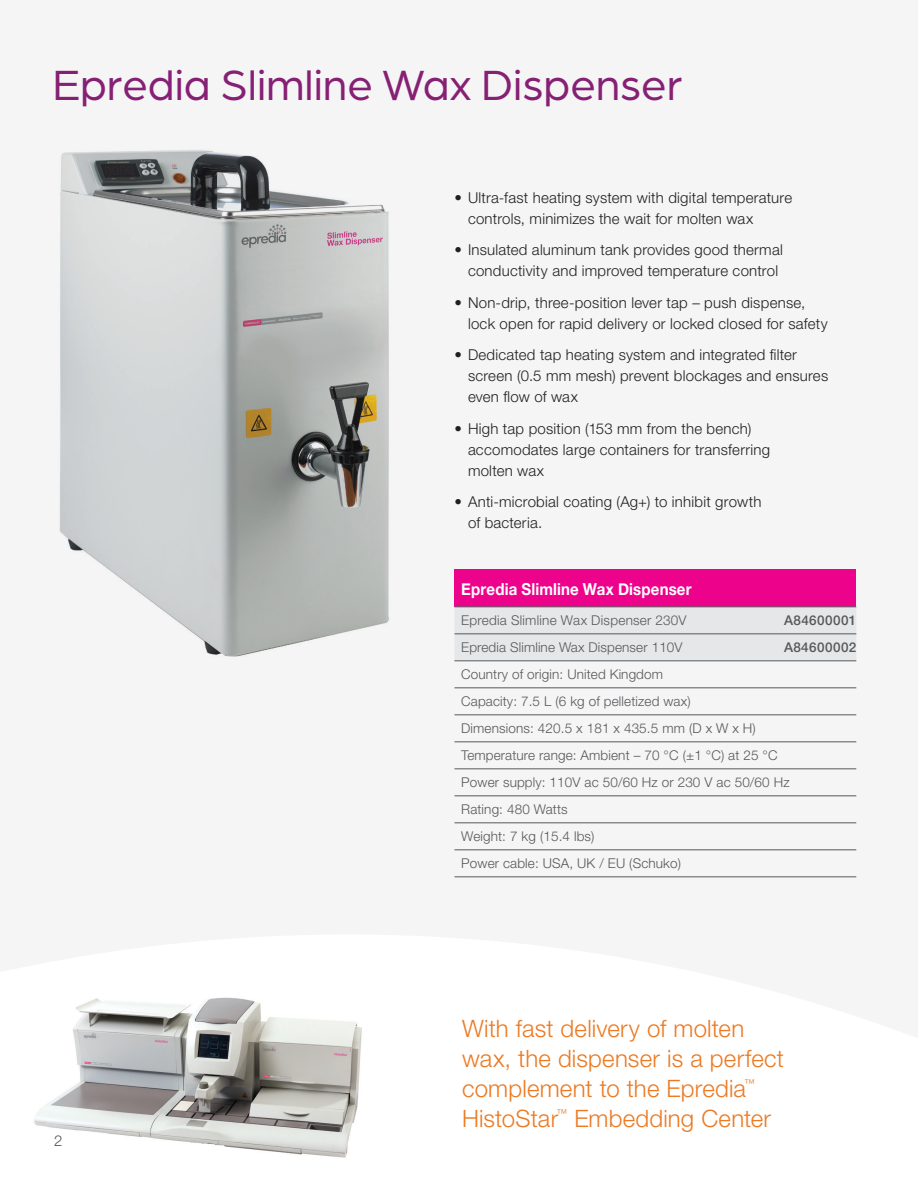
<style>
.page{position:relative;width:918px;height:1188px;background:#f5f5f6}
.page>*{position:absolute;margin:0;border:0;box-sizing:border-box;transform-origin:0 0}
.t1{font:45px "Arboria";color:#862074}
.t2{font:300 24px/30px "Helvetica Neue LT Std";letter-spacing:.005em;color:#ec7a23}
.t3{font:700 16.5px "Helvetica Neue";letter-spacing:.01em;color:#fff;scale:.91 1}
.t4{font:300 15px/21px "Helvetica Neue LT Std";letter-spacing:.015em;color:#231f20}
.t5{font:300 15px "Helvetica Neue LT Std";color:#57585a}
.t6{font:300 13.5px/27px "Helvetica Neue LT Std";letter-spacing:.01em;color:#57585a}
.t7{font:500 13.5px "Helvetica Neue LT Std";letter-spacing:.03em;color:#57585a}
.t8{font:300 10.8px "Helvetica Neue LT Std";color:#ec7a23}
</style>
<div class="page">
<img style="left:34px;top:998px;width:328px;height:160px">
<img style="left:59px;top:150px;width:330px;height:507px">
<div style="left:454px;top:569px;width:402px;height:38px;background:#ed028c"></div>
<div style="left:454px;top:608px;width:402px;height:53px;background:#e6e7e9"></div>
<hr style="left:454px;top:607px;width:282px;height:1px;background:#57585a">
<hr style="left:736px;top:607px;width:120px;height:1px;background:#57585a">
<hr style="left:454px;top:634px;width:282px;height:1px;background:#57585a">
<hr style="left:736px;top:634px;width:120px;height:1px;background:#57585a">
<hr style="left:454px;top:661px;width:282px;height:1px;background:#57585a">
<hr style="left:736px;top:661px;width:120px;height:1px;background:#57585a">
<hr style="left:454px;top:688px;width:282px;height:1px;background:#57585a">
<hr style="left:736px;top:688px;width:120px;height:1px;background:#57585a">
<hr style="left:454px;top:715px;width:282px;height:1px;background:#57585a">
<hr style="left:736px;top:715px;width:120px;height:1px;background:#57585a">
<hr style="left:454px;top:742px;width:282px;height:1px;background:#57585a">
<hr style="left:736px;top:742px;width:120px;height:1px;background:#57585a">
<hr style="left:454px;top:769px;width:282px;height:1px;background:#57585a">
<hr style="left:736px;top:769px;width:120px;height:1px;background:#57585a">
<hr style="left:454px;top:796px;width:282px;height:1px;background:#57585a">
<hr style="left:736px;top:796px;width:120px;height:1px;background:#57585a">
<hr style="left:454px;top:823px;width:282px;height:1px;background:#57585a">
<hr style="left:736px;top:823px;width:120px;height:1px;background:#57585a">
<hr style="left:454px;top:850px;width:282px;height:1px;background:#57585a">
<hr style="left:736px;top:850px;width:120px;height:1px;background:#57585a">
<hr style="left:454px;top:877px;width:282px;height:1px;background:#57585a">
<hr style="left:736px;top:877px;width:120px;height:1px;background:#57585a">
<h1 class="t1" style="left:52px;top:55px;width:632px">Epredia Slimline Wax Dispenser</h1>
<p class="t4" style="left:468px;top:187px;width:326px;text-indent:-14px">• Ultra-fast heating system with digital temperature controls, minimizes the wait for molten wax</p>
<p class="t4" style="left:454px;top:239px;width:330px;text-align:center">• Insulated aluminum tank provides good thermal conductivity and improved temperature control</p>
<p class="t4" style="left:468px;top:292px;width:361px;text-indent:-14px">• Non-drip, three-position lever tap – push dispense, lock open for rapid delivery or locked closed for safety</p>
<p class="t4" style="left:468px;top:344px;width:362px;text-indent:-14px">• Dedicated tap heating system and integrated filter screen (0.5 mm mesh) prevent blockages and ensures even flow of wax</p>
<p class="t4" style="left:468px;top:418px;width:304px;text-indent:-14px">• High tap position (153 mm from the bench) accomodates large containers for transferring molten wax</p>
<p class="t4" style="left:468px;top:491px;width:295px;text-indent:-14px">• Anti-microbial coating (Ag+) to inhibit growth of bacteria.</p>
<p class="t3" style="left:461px;top:576px;width:255px">Epredia Slimline Wax Dispenser</p>
<p class="t6" style="left:461px;top:607px;width:227px">Epredia Slimline Wax Dispenser 230V</p>
<p class="t7" style="left:784px;top:612px;width:74px">A84600001</p>
<p class="t6" style="left:461px;top:634px;width:223px">Epredia Slimline Wax Dispenser 110V</p>
<p class="t7" style="left:784px;top:639px;width:74px">A84600002</p>
<p class="t6" style="left:461px;top:661px;width:330px">Country of origin: United Kingdom<br>Capacity: 7.5 L (6 kg of pelletized wax)<br>Dimensions: 420.5 x 181 x 435.5 mm (D x W x H)<br>Temperature range: Ambient – 70 °C (±1 °C) at 25 °C Power supply: 110V ac 50/60 Hz or 230 V ac 50/60 Hz Rating: 480 Watts<br>Weight: 7 kg (15.4 lbs)<br>Power cable: USA, UK / EU (Schuko)</p>
<h2 class="t2" style="left:462px;top:1013px;width:323px">With fast delivery of molten wax, the dispenser is a perfect complement to the Epredia</h2>
<p class="t8" style="left:744px;top:1077px;width:12px">™</p>
<p class="t5" style="left:54px;top:1131px;width:10px">2</p>
<h2 class="t2" style="left:462px;top:1103px;width:98px">HistoStar</h2>
<p class="t8" style="left:557px;top:1107px;width:12px">™</p>
<h2 class="t2" style="left:574px;top:1103px;width:198px">Embedding Center</h2>
</div>
